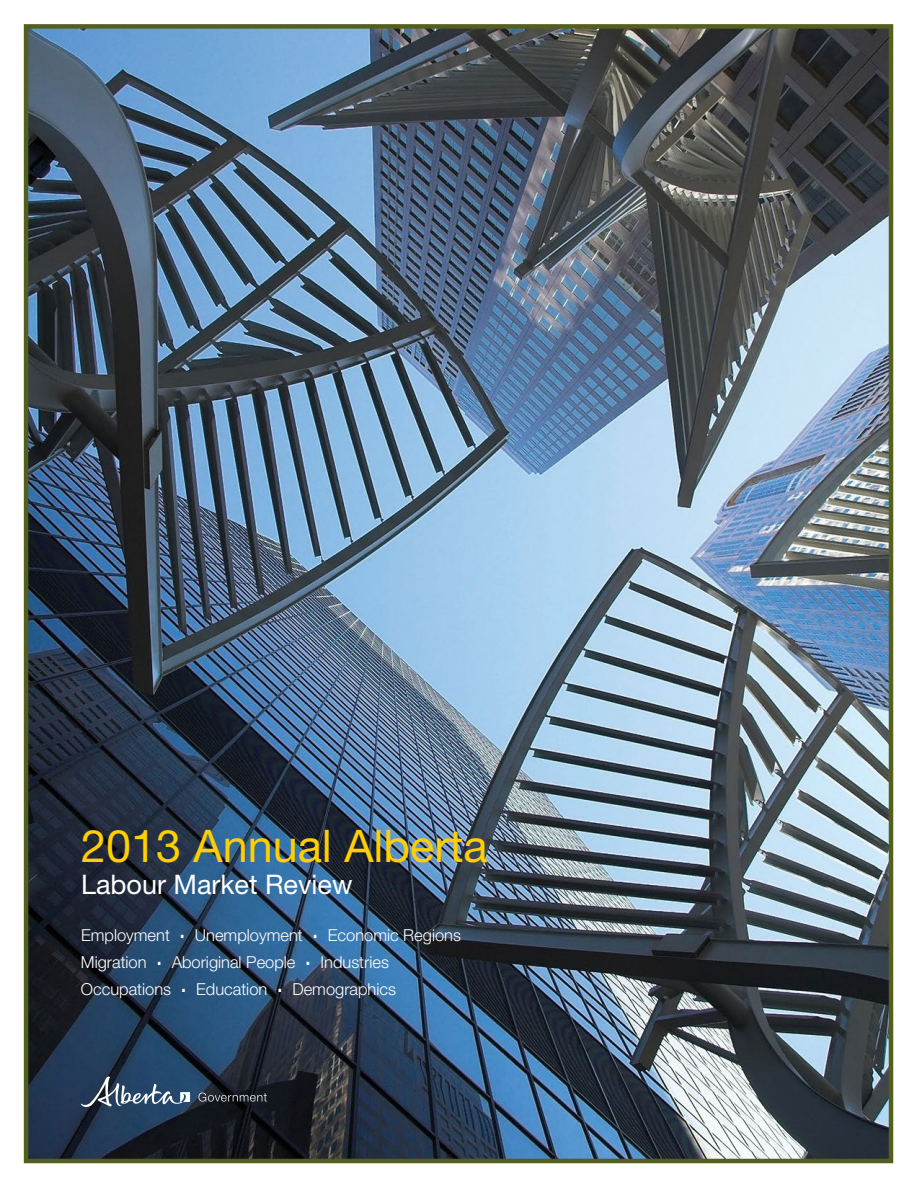
<style>
.page{position:relative;width:918px;height:1188px;background:#fff}
.page>*{position:absolute;margin:0;border:0;box-sizing:border-box;transform-origin:0 0}
.t1{font:45px "Helvetica Neue LT Std";color:#ffcf01}
.t2{font:27px "Helvetica Neue LT Std";color:#fff}
.t3{font:300 16.5px/27px "Helvetica Neue LT Std";color:#fff}
</style>
<div class="page">
<img style="left:29px;top:29px;width:859px;height:1129px">
<div style="left:24px;top:24px;width:869px;height:1139px;border:4px solid #545f1d"></div>
<svg style="left:198px;top:1093px;width:69px;height:9px"></svg>
<svg style="left:81px;top:1077px;width:109px;height:30px;background:#4e657f"></svg>
<h1 class="t1" style="left:81px;top:819px;width:408px">2013 Annual Alberta</h1>
<h2 class="t2" style="left:81px;top:868px;width:273px">Labour Market Review</h2>
<p class="t3" style="left:81px;top:921px;width:382px">Employment <sup>.</sup> Unemployment <sup>.</sup> Economic Regions<br>Migration <sup>.</sup> Aboriginal People <sup>.</sup> Industries<br>Occupations <sup>.</sup> Education <sup>.</sup> Demographics</p>
</div>
